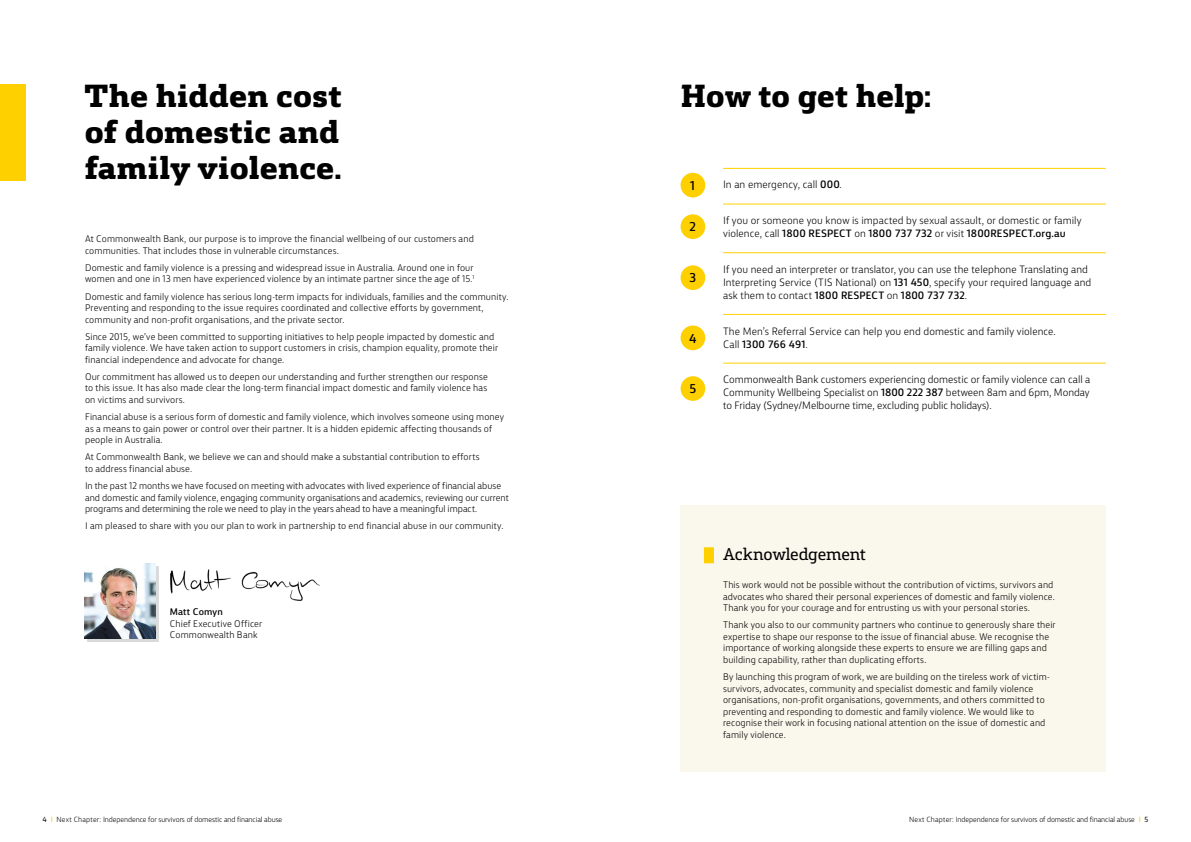
<style>
.page{position:relative;width:1191px;height:842px;background:#fff}
.page>*{position:absolute;margin:0;border:0;box-sizing:border-box;transform-origin:0 0}
.t1{font:800 30px/36px "CBA Slab";letter-spacing:-.015em;color:#000;text-align:justify}
.t2{font:16px "CBA Slab";letter-spacing:-.02em;color:#000}
.t3{font:500 12px "CBA Sans";color:#000}
.t4{font:300 10px/13px "CBA Sans";letter-spacing:.005em;color:#000}
.t5{font:300 9px/11.5px "CBA Sans";letter-spacing:.01em;color:#000}
.t6{font:500 9px "CBA Sans";letter-spacing:.01em;color:#000}
.t7{font:300 7px "CBA Sans";letter-spacing:-.01em;color:#000}
.s1{font-weight:500}
.s2{font-weight:400}
.s3{font-weight:500;color:#ffd000}
</style>
<div class="page">
<div style="left:87px;top:566px;width:72px;height:75px;background:#dadada"></div>
<img style="left:84px;top:563px;width:72px;height:76px">
<img style="left:170px;top:569px;width:149px;height:32px">
<div style="left:680px;top:505px;width:426px;height:267px;background:#faf8ed"></div>
<hr style="left:723px;top:168px;width:383px;height:1px;background:#ffd000">
<hr style="left:723px;top:204px;width:383px;height:1px;background:#ffd000">
<hr style="left:723px;top:252px;width:383px;height:1px;background:#ffd000">
<hr style="left:723px;top:314px;width:383px;height:1px;background:#ffd000">
<hr style="left:723px;top:363px;width:383px;height:1px;background:#ffd000">
<div style="left:704px;top:547px;width:10px;height:16px;background:#ffd000"></div>
<div style="left:680px;top:173px;width:25px;height:24px;background:#ffd000;border-radius:50%"></div>
<div style="left:680px;top:214px;width:25px;height:25px;background:#ffd000;border-radius:50%"></div>
<div style="left:680px;top:265px;width:25px;height:25px;background:#ffd000;border-radius:50%"></div>
<div style="left:680px;top:325px;width:25px;height:25px;background:#ffd000;border-radius:50%"></div>
<div style="left:680px;top:376px;width:25px;height:25px;background:#ffd000;border-radius:50%"></div>
<div style="left:0;top:84px;width:26px;height:97px;background:#ffd000"></div>
<h1 class="t1" style="left:84px;top:79px;width:259px">The hidden cost of domestic and family violence.</h1>
<p class="t5" style="left:85px;top:232px;width:390px">At Commonwealth Bank, our purpose is to improve the financial wellbeing of our customers and communities. That includes those in vulnerable circumstances.</p>
<p class="t5" style="left:85px;top:261px;width:391px">Domestic and family violence is a pressing and widespread issue in Australia. Around one in four women and one in 13 men have experienced violence by an intimate partner since the age of 15.<sup>1</sup></p>
<p class="t5" style="left:85px;top:290px;width:425px">Domestic and family violence has serious long-term impacts for individuals, families and the community.<br>Preventing and responding to the issue requires coordinated and collective efforts by government, community and non-profit organisations, and the private sector.</p>
<p class="t5" style="left:85px;top:330px;width:414px">Since 2015, we’ve been committed to supporting initiatives to help people impacted by domestic and family violence. We have taken action to support customers in crisis, champion equality, promote their financial independence and advocate for change.</p>
<p class="t5" style="left:85px;top:370px;width:404px;text-align:justify">Our commitment has allowed us to deepen our understanding and further strengthen our response to this issue. It has also made clear the long-term financial impact domestic and family violence has on victims and survivors.</p>
<p class="t5" style="left:85px;top:410px;width:420px">Financial abuse is a serious form of domestic and family violence, which involves someone using money as a means to gain power or control over their partner. It is a hidden epidemic affecting thousands of people in Australia.</p>
<p class="t5" style="left:85px;top:450px;width:396px">At Commonwealth Bank, we believe we can and should make a substantial contribution to efforts to address financial abuse.</p>
<p class="t5" style="left:85px;top:479px;width:425px">In the past 12 months we have focused on meeting with advocates with lived experience of financial abuse and domestic and family violence, engaging community organisations and academics, reviewing our current programs and determining the role we need to play in the years ahead to have a meaningful impact.</p>
<p class="t5" style="left:85px;top:519px;width:420px">I am pleased to share with you our plan to work in partnership to end financial abuse in our community.</p>
<p class="t6" style="left:170px;top:604px;width:54px">Matt Comyn</p>
<p class="t5" style="left:170px;top:617px;width:94px">Chief Executive Officer<br>Commonwealth Bank</p>
<h1 class="t1" style="left:680px;top:79px;width:252px">How to get help:</h1>
<h3 class="t3" style="left:690px;top:175px;width:7px">1</h3>
<h3 class="t3" style="left:689px;top:216px;width:8px">2</h3>
<h3 class="t3" style="left:689px;top:267px;width:8px">3</h3>
<h3 class="t3" style="left:689px;top:327px;width:9px">4</h3>
<h3 class="t3" style="left:689px;top:378px;width:8px">5</h3>
<p class="t4" style="left:723px;top:177px;width:120px">In an emergency, call <span class="s1">000</span>.</p>
<p class="t4" style="left:723px;top:213px;width:360px">If you or someone you know is impacted by sexual assault, or domestic or family violence, call <span class="s1">1800 RESPECT</span> on <span class="s1">1800 737 732</span> or visit <span class="s1">1800RESPECT.org.au</span></p>
<p class="t4" style="left:723px;top:262px;width:370px">If you need an interpreter or translator, you can use the telephone Translating and<br>Interpreting Service (TIS National) on <span class="s1">131 450</span>, specify your required language and ask them to contact <span class="s1">1800 RESPECT</span> on <span class="s1">1800 737 732</span>.</p>
<p class="t4" style="left:723px;top:323px;width:334px">The Men’s Referral Service can help you end domestic and family violence.<br>Call <span class="s1">1300 766 491</span>.</p>
<p class="t4" style="left:723px;top:372px;width:369px;text-align:justify">Commonwealth Bank customers experiencing domestic or family violence can call a Community Wellbeing Specialist on <span class="s1">1800 222 387</span> between 8am and 6pm, Monday to Friday (Sydney/Melbourne time, excluding public holidays).</p>
<h2 class="t2" style="left:723px;top:540px;width:144px">Acknowledgement</h2>
<p class="t5" style="left:723px;top:578px;width:333px">This work would not be possible without the contribution of victims, survivors and advocates who shared their personal experiences of domestic and family violence.<br>Thank you for your courage and for entrusting us with your personal stories.</p>
<p class="t5" style="left:723px;top:618px;width:334px">Thank you also to our community partners who continue to generously share their expertise to shape our response to the issue of financial abuse. We recognise the importance of working alongside these experts to ensure we are filling gaps and building capability, rather than duplicating efforts.</p>
<p class="t5" style="left:723px;top:670px;width:328px">By launching this program of work, we are building on the tireless work of victim&shy;survivors, advocates, community and specialist domestic and family violence organisations, non-profit organisations, governments, and others committed to preventing and responding to domestic and family violence. We would like to recognise their work in focusing national attention on the issue of domestic and family violence.</p>
<p class="t7" style="left:43px;top:814px;width:241px"><span class="s2">4</span> <span class="s3">|</span> Next Chapter: Independence for survivors of domestic and financial abuse</p>
<p class="t7" style="left:909px;top:814px;width:241px">Next Chapter: Independence for survivors of domestic and financial abuse <span class="s3">|</span> <span class="s2">5</span></p>
</div>
